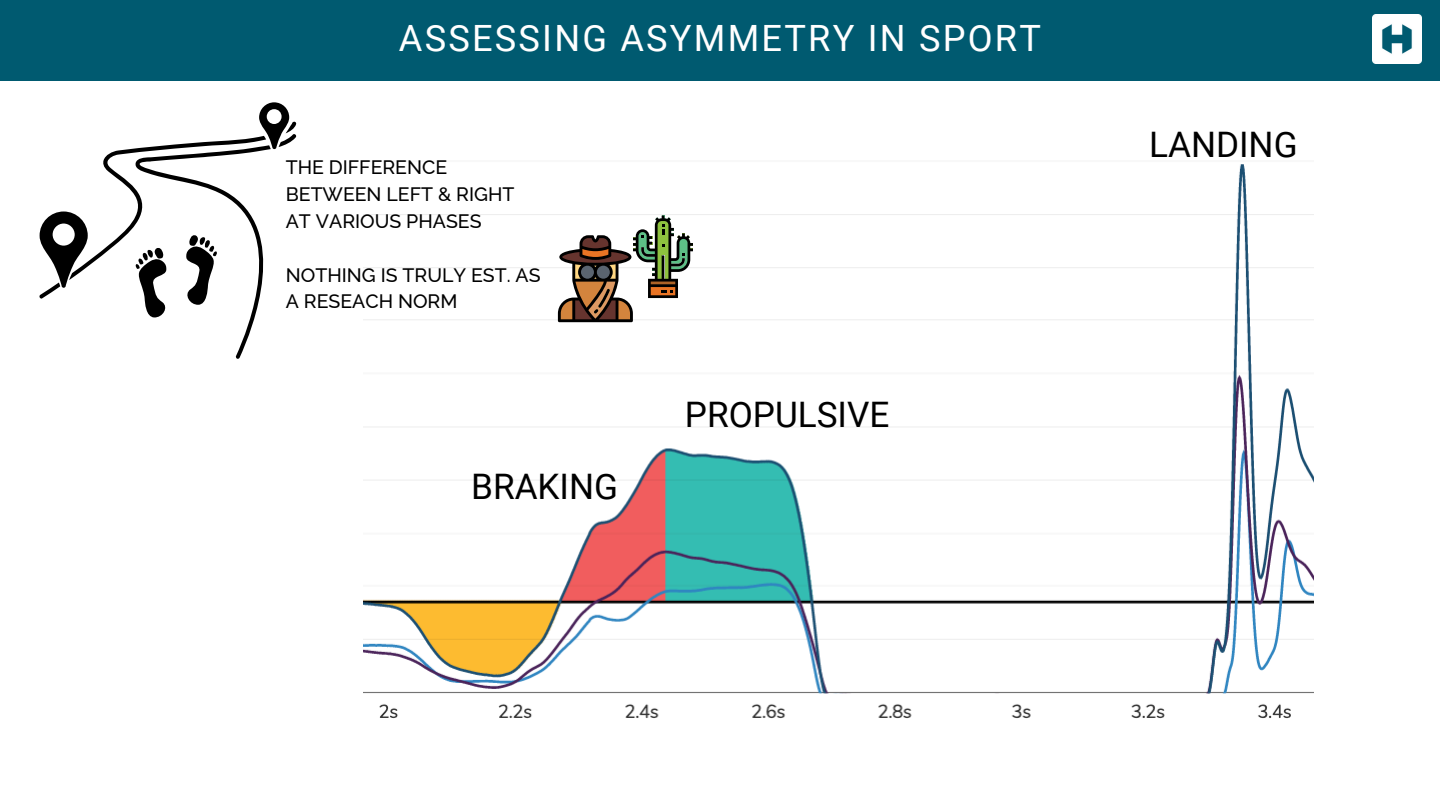
<style>
.page{position:relative;width:1440px;height:810px;background:#fff}
.page>*{position:absolute;margin:0;border:0;box-sizing:border-box;transform-origin:0 0}
.t1{font:36.2px "Roboto";letter-spacing:.06em;color:#fff}
.t2{font:35.2px "Roboto";color:#000}
.t3{font:500 19.5px/26.8px "Raleway";color:#000}
</style>
<div class="page">
<div style="left:0;top:0;width:1440px;height:81px;background:#005a70"></div>
<img style="left:1373px;top:15px;width:49px;height:49px">
<img style="left:363px;top:164px;width:950px;height:555px">
<svg style="left:558px;top:216px;width:135px;height:106px"></svg>
<svg style="left:39px;top:102px;width:257px;height:257px"></svg>
<p class="t1" style="left:399px;top:18px;width:644px">ASSESSING ASYMMETRY IN SPORT</p>
<p class="t3" style="left:286px;top:154px;width:230px">THE DIFFERENCE<br>BETWEEN LEFT &amp; RIGHT<br>AT VARIOUS PHASES</p>
<p class="t3" style="left:286px;top:261px;width:256px">NOTHING IS TRULY EST. AS<br>A RESEACH NORM</p>
<p class="t2" style="left:471px;top:467px;width:148px">BRAKING</p>
<p class="t2" style="left:685px;top:394px;width:206px">PROPULSIVE</p>
<p class="t2" style="left:1149px;top:124px;width:150px">LANDING</p>
</div>
